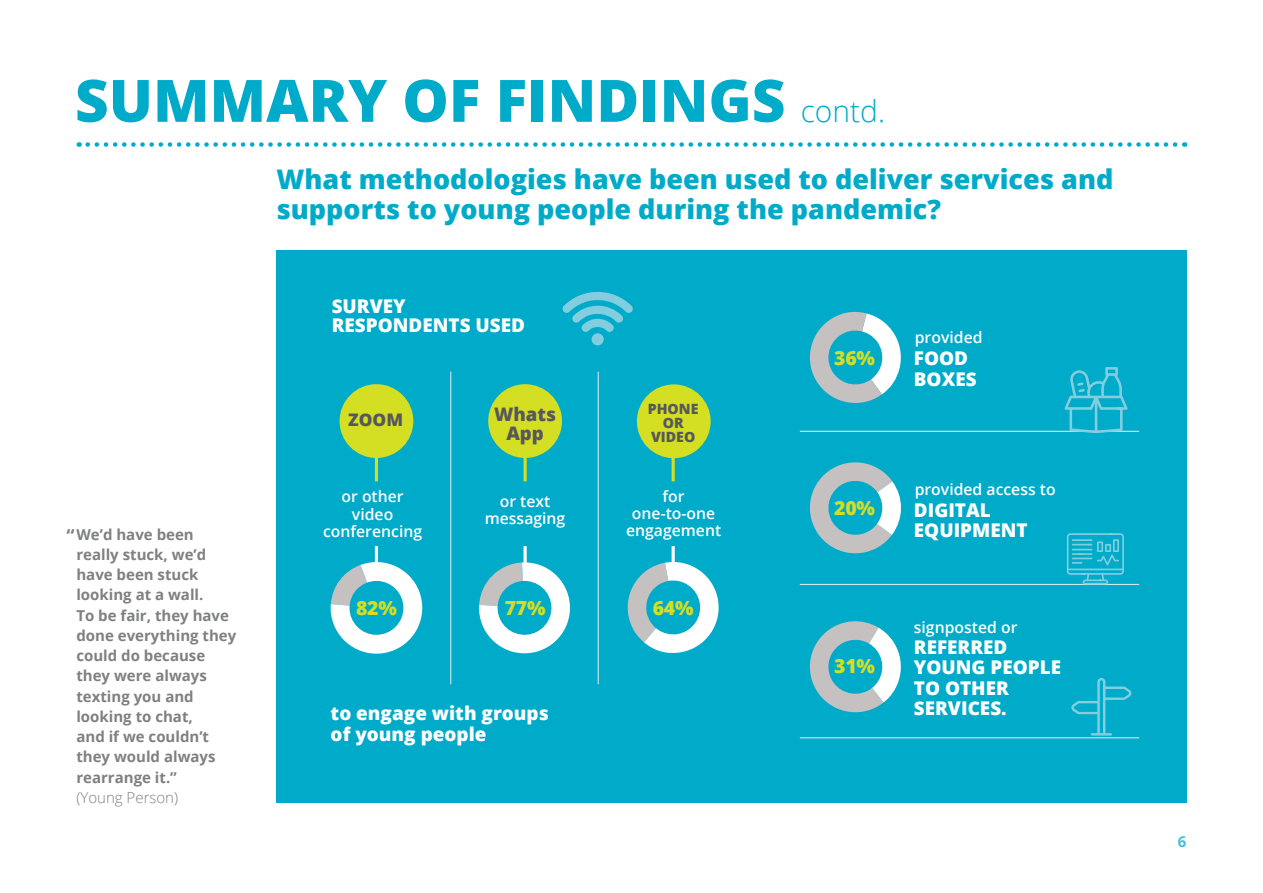
<style>
.page{position:relative;width:1263px;height:893px;background:#fff}
.page>*{position:absolute;margin:0;border:0;box-sizing:border-box;transform-origin:0 0}
.t1{font:800 58.5px "Open Sans";color:#00aac9}
.GREY_BODY_COPY{font:800 27px/30px "Open Sans";color:#00aac9}
.t2{font:800 19.5px "Open Sans";letter-spacing:-.015em;color:#d4de23}
.t3{font:800 18.9px/20.5px "Open Sans";color:#fff}
.t4{font:800 18.6px/18.9px "Open Sans";color:#57585a;text-align:center}
.GREY_BODY_COPY-2{font:700 18px "Open Sans";color:#7f8080}
.t5{font:800 17.4px "Open Sans";color:#57585a}
.t6{font:600 15.75px/17.4px "Open Sans";color:#fff;text-align:center}
.GREY_BODY_COPY-3{font:700 15px/20.2px "Open Sans";color:#7f8080}
.t7{font:700 15px "Open Sans";color:#49bed5}
.t8{font:800 14.25px/14.2px "Open Sans";color:#57585a;text-align:center}
.s1{font-weight:300;font-size:30px}
.s2{font-weight:300}
</style>
<div class="page">
<svg style="left:88px;top:142px;width:1097px;height:5px"></svg>
<div style="left:276px;top:251px;width:910px;height:552px;background:#00aac9"></div>
<div style="left:488px;top:384px;width:74px;height:74px;background:#d4de23;border-radius:50%"></div>
<div style="left:637px;top:384px;width:74px;height:74px;background:#d4de23;border-radius:50%"></div>
<div style="left:340px;top:384px;width:73px;height:74px;background:#d4de23;border-radius:50%"></div>
<hr style="left:450px;top:372px;width:1px;height:312px;background:#ededed">
<hr style="left:598px;top:372px;width:1px;height:312px;background:#ededed">
<hr style="left:375px;top:452px;width:3px;height:29px;background:#d4de23">
<svg style="left:330px;top:556px;width:93px;height:98px"></svg>
<div style="left:349px;top:581px;width:54px;height:54px;background:#00aac9;border-radius:50%"></div>
<hr style="left:375px;top:546px;width:3px;height:30px;background:#fff">
<svg style="left:523px;top:458px;width:4px;height:23px"></svg>
<svg style="left:523px;top:546px;width:4px;height:15px"></svg>
<hr style="left:672px;top:452px;width:3px;height:29px;background:#d4de23">
<hr style="left:672px;top:546px;width:3px;height:30px;background:#fff">
<hr style="left:800px;top:431px;width:339px;height:1px;background:#ededed">
<hr style="left:800px;top:584px;width:339px;height:1px;background:#ededed">
<hr style="left:800px;top:737px;width:339px;height:1px;background:#ededed">
<div style="left:592px;top:333px;width:12px;height:12px;background:#82cedf;border-radius:50%"></div>
<svg style="left:562px;top:292px;width:71px;height:40px"></svg>
<svg style="left:1071px;top:678px;width:61px;height:58px"></svg>
<svg style="left:1064px;top:367px;width:64px;height:66px"></svg>
<svg style="left:1067px;top:533px;width:57px;height:51px"></svg>
<svg style="left:627px;top:558px;width:92px;height:95px"></svg>
<svg style="left:479px;top:561px;width:91px;height:93px"></svg>
<svg style="left:809px;top:311px;width:92px;height:92px"></svg>
<svg style="left:809px;top:462px;width:92px;height:92px"></svg>
<svg style="left:809px;top:621px;width:92px;height:92px"></svg>
<p class="t1" style="left:75px;top:56px;width:812px">SUMMARY OF FINDINGS <span class="s1">contd.</span></p>
<p class="GREY_BODY_COPY" style="left:276px;top:163px;width:839px">What methodologies have been used to deliver services and supports to young people during the pandemic?</p>
<p class="GREY_BODY_COPY-3" style="left:76px;top:524px;width:161px">We’d have been really stuck, we’d have been stuck looking at a wall.<br>To be fair, they have done everything they could do because they were always texting you and looking to chat,<br>and if we couldn’t they would always rearrange it.”<br><span class="s2">(Young Person)</span></p>
<p class="GREY_BODY_COPY-2" style="left:66px;top:523px;width:10px">“</p>
<p class="t3" style="left:332px;top:296px;width:195px;line-height:18.9px">SURVEY<br>RESPONDENTS USED</p>
<p class="t5" style="left:348px;top:407px;width:56px">ZOOM</p>
<p class="t4" style="left:494px;top:404px;width:63px">Whats<br>App</p>
<p class="t6" style="left:323px;top:487px;width:101px">or other video conferencing</p>
<p class="t6" style="left:485px;top:492px;width:82px">or text messaging</p>
<p class="t8" style="left:648px;top:401px;width:52px">PHONE<br>OR<br>VIDEO</p>
<p class="t6" style="left:626px;top:487px;width:97px">for one-to-one engagement</p>
<p class="t2" style="left:356px;top:593px;width:42px">82%</p>
<p class="t2" style="left:505px;top:593px;width:42px">77%</p>
<p class="t2" style="left:653px;top:593px;width:42px">64%</p>
<p class="t3" style="left:331px;top:702px;width:220px">to engage with groups of young people</p>
<p class="t2" style="left:834px;top:343px;width:42px">36%</p>
<p class="t2" style="left:834px;top:493px;width:42px">20%</p>
<p class="t2" style="left:834px;top:651px;width:42px">31%</p>
<p class="t6" style="left:915px;top:328px;width:69px">provided</p>
<p class="t3" style="left:914px;top:347px;width:64px">FOOD<br>BOXES</p>
<p class="t6" style="left:915px;top:480px;width:142px">provided access to</p>
<p class="t3" style="left:914px;top:499px;width:115px">DIGITAL<br>EQUIPMENT</p>
<p class="t6" style="left:914px;top:618px;width:105px">signposted or</p>
<p class="t3" style="left:914px;top:636px;width:149px">REFERRED<br>YOUNG PEOPLE<br>TO OTHER<br>SERVICES.</p>
<p class="t7" style="left:1178px;top:831px;width:10px">6</p>
</div>
